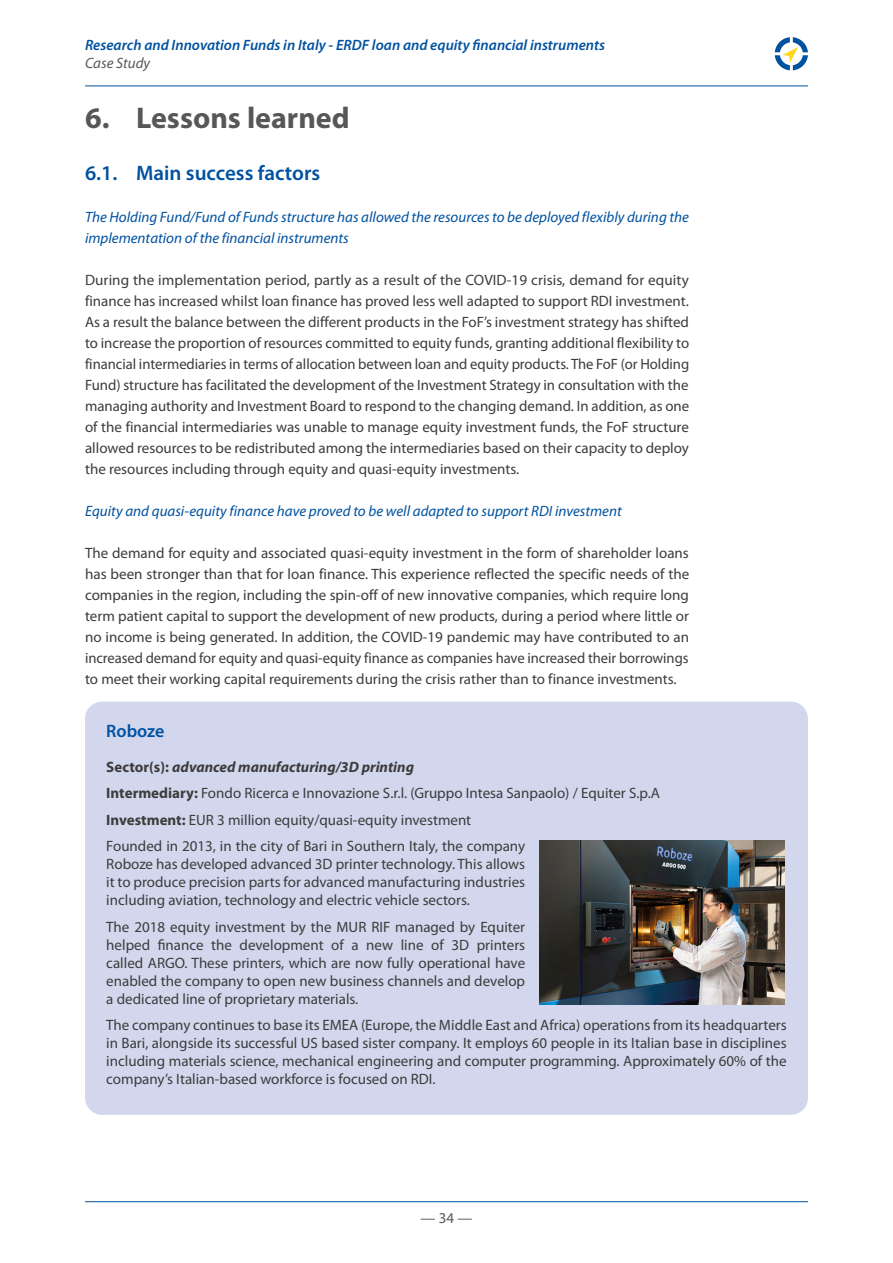
<style>
.page{position:relative;width:893px;height:1263px;background:#fff}
.page>*{position:absolute;margin:0;border:0;box-sizing:border-box;transform-origin:0 0}
.t1{font:700 30px "Myriad Pro";color:#575756}
.t2{font:600 21px "Myriad Pro";color:#0051a0}
.t3{font:600 18px "Myriad Pro";color:#0051a0}
.t4{font:15px/21px "Myriad Pro";color:#3c3c3b;text-align:justify}
.t5{font:italic 15px/21px "Myriad Pro";color:#0051a0}
.t6{font:italic 600 15px "Myriad Pro";color:#0051a0}
.t7{font:italic 15px "Myriad Pro";color:#575756}
.t8{font:15px "Myriad Pro";color:#575756}
.s1{font-weight:700}
.s2{font-weight:700;font-style:italic}
</style>
<div class="page">
<hr style="left:85px;top:1201px;width:723px;height:1px;background:#0051a0">
<hr style="left:85px;top:86px;width:723px;height:1px;background:#0051a0">
<svg style="left:775px;top:37px;width:33px;height:33px"></svg>
<div style="left:85px;top:702px;width:723px;height:413px;background:#d3d7ee;border-radius:17px"></div>
<img style="left:539px;top:840px;width:245px;height:165px">
<p class="t6" style="left:85px;top:35px;width:521px">Research and Innovation Funds in Italy - ERDF loan and equity financial instruments</p>
<p class="t7" style="left:85px;top:53px;width:67px">Case Study</p>
<h1 class="t1" style="left:85px;top:98px;width:266px">6. Lessons learned</h1>
<h2 class="t2" style="left:85px;top:160px;width:237px">6.1. Main success factors</h2>
<p class="t5" style="left:85px;top:206px;width:605px">The Holding Fund/Fund of Funds structure has allowed the resources to be deployed flexibly during the implementation of the financial instruments</p>
<p class="t4" style="left:85px;top:269px;width:606px">During the implementation period, partly as a result of the COVID-19 crisis, demand for equity finance has increased whilst loan finance has proved less well adapted to support RDI investment.<br>As a result the balance between the different products in the FoF’s investment strategy has shifted to increase the proportion of resources committed to equity funds, granting additional flexibility to financial intermediaries in terms of allocation between loan and equity products. The FoF (or Holding Fund) structure has facilitated the development of the Investment Strategy in consultation with the managing authority and Investment Board to respond to the changing demand. In addition, as one of the financial intermediaries was unable to manage equity investment funds, the FoF structure allowed resources to be redistributed among the intermediaries based on their capacity to deploy the resources including through equity and quasi-equity investments.</p>
<p class="t5" style="left:85px;top:500px;width:538px">Equity and quasi-equity finance have proved to be well adapted to support RDI investment</p>
<p class="t4" style="left:85px;top:542px;width:606px">The demand for equity and associated quasi-equity investment in the form of shareholder loans has been stronger than that for loan finance. This experience reflected the specific needs of the companies in the region, including the spin-off of new innovative companies, which require long term patient capital to support the development of new products, during a period where little or no income is being generated. In addition, the COVID-19 pandemic may have contributed to an increased demand for equity and quasi-equity finance as companies have increased their borrowings to meet their working capital requirements during the crisis rather than to finance investments.</p>
<p class="t3" style="left:106px;top:719px;width:60px">Roboze</p>
<p class="t4" style="left:106px;top:753px;width:555px;line-height:26.5px;text-align:left"><span class="s1">Sector(s):</span> <span class="s2">advanced manufacturing/3D printing<br></span><span class="s1">Intermediary:</span> Fondo Ricerca e Innovazione S.r.l. (Gruppo Intesa Sanpaolo) / Equiter S.p.A <span class="s1">Investment:</span> EUR 3 million equity/quasi-equity investment<br>Founded in 2013, in the city of Bari in Southern Italy, the company</p>
<p class="t4" style="left:106px;top:855px;width:420px;line-height:18px">Roboze has developed advanced 3D printer technology. This allows it to produce precision parts for advanced manufacturing industries including aviation, technology and electric vehicle sectors.</p>
<p class="t4" style="left:106px;top:917px;width:420px;line-height:18px">The 2018 equity investment by the MUR RIF managed by Equiter helped finance the development of a new line of 3D printers called ARGO. These printers, which are now fully operational have enabled the company to open new business channels and develop a dedicated line of proprietary materials.</p>
<p class="t4" style="left:106px;top:1016px;width:682px;line-height:18px">The company continues to base its EMEA (Europe, the Middle East and Africa) operations from its headquarters in Bari, alongside its successful US based sister company. It employs 60 people in its Italian base in disciplines including materials science, mechanical engineering and computer programming. Approximately 60% of the company’s Italian-based workforce is focused on RDI.</p>
<p class="t8" style="left:421px;top:1209px;width:53px">— 34 —</p>
</div>
